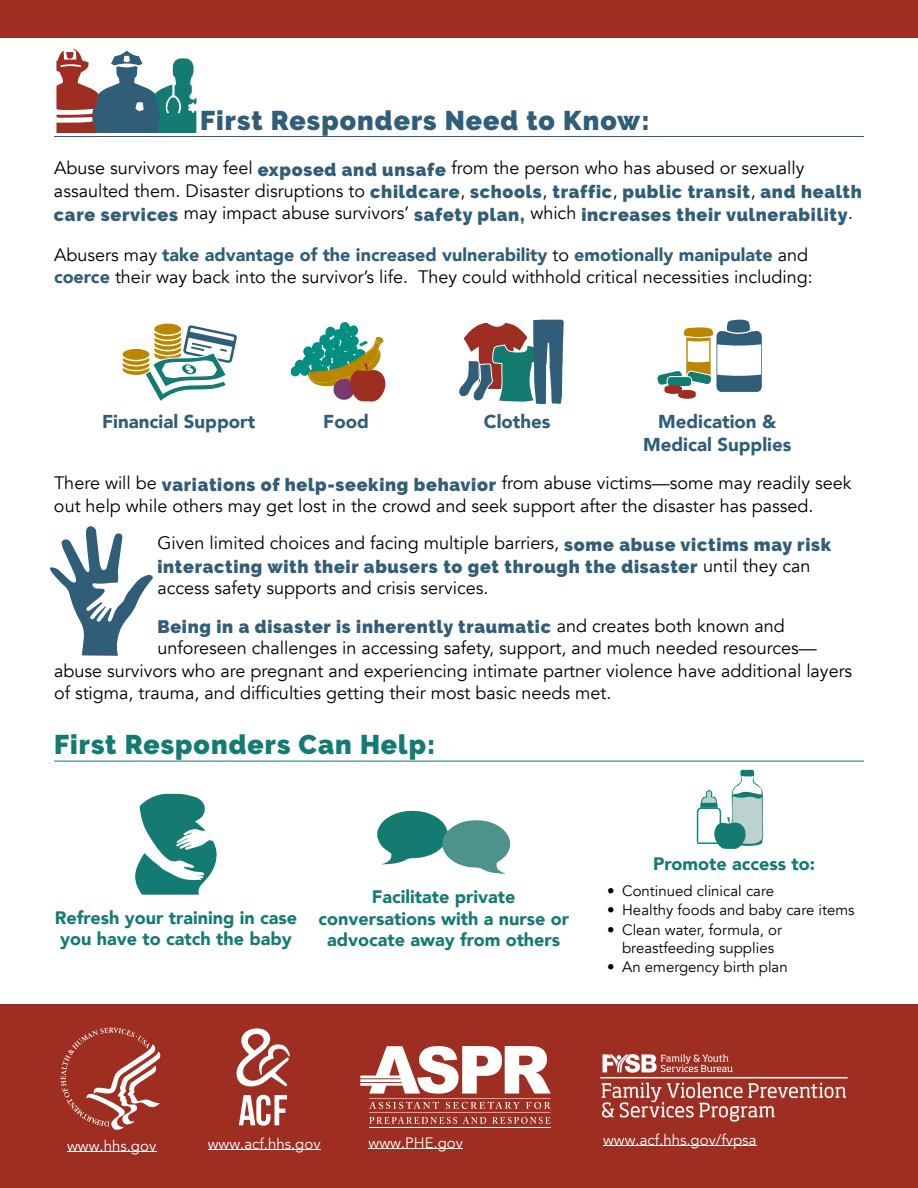
<style>
.page{position:relative;width:918px;height:1188px;background:#fff}
.page>*{position:absolute;margin:0;border:0;box-sizing:border-box;transform-origin:0 0}
.t1{font:900 27px "Raleway";letter-spacing:.04em;color:#305d78}
.t2{font:900 27px "Raleway";letter-spacing:.04em;color:#147b73}
.t3{font:900 18.6px/22.4px "Avenir";color:#305d78;text-align:center}
.t4{font:18px/23.2px "Avenir";color:#000}
.t5{font:900 18px/24px "Raleway";letter-spacing:.04em;color:#305d78}
.t6{font:900 18px/21.6px "Avenir";color:#147b73}
.t7{font:15px/18px "Avenir";color:#000;text-align:center}
.t8{font:15px "Avenir";color:#fff}
.s1{font-family:"Raleway";font-weight:900;color:#305d78}
.s2{font-weight:900;color:#305d78}
.s3{font-family:"Avenir";font-weight:400;color:#000}
</style>
<div class="page">
<div style="left:0;top:0;width:918px;height:38px;background:#9d2e21"></div>
<hr style="left:54px;top:136px;width:810px;height:1px;background:#305d78">
<hr style="left:54px;top:761px;width:810px;height:1px;background:#147b73">
<div style="left:0;top:1004px;width:918px;height:184px;background:#9d2e21"></div>
<svg style="left:56px;top:49px;width:141px;height:84px"></svg>
<svg style="left:123px;top:323px;width:114px;height:78px"></svg>
<svg style="left:291px;top:322px;width:94px;height:80px"></svg>
<svg style="left:459px;top:320px;width:105px;height:84px"></svg>
<svg style="left:657px;top:320px;width:105px;height:79px"></svg>
<svg style="left:50px;top:526px;width:103px;height:130px"></svg>
<svg style="left:135px;top:794px;width:82px;height:101px"></svg>
<svg style="left:377px;top:810px;width:133px;height:64px"></svg>
<svg style="left:696px;top:770px;width:67px;height:79px"></svg>
<svg style="left:61px;top:1028px;width:100px;height:102px"></svg>
<hr style="left:67px;top:1151px;width:89px;height:1px;background:#fff">
<svg style="left:239px;top:1095px;width:48px;height:31px"></svg>
<svg style="left:237px;top:1028px;width:53px;height:58px"></svg>
<hr style="left:208px;top:1149px;width:113px;height:1px;background:#fff">
<hr style="left:369px;top:1127px;width:182px;height:1px;background:#fff">
<svg style="left:360px;top:1046px;width:191px;height:78px"></svg>
<hr style="left:369px;top:1148px;width:94px;height:1px;background:#fff">
<img style="left:601px;top:1054px;width:247px;height:68px">
<hr style="left:603px;top:1145px;width:153px;height:1px;background:#fff">
<h2 class="t1" style="left:200px;top:105px;width:451px">First Responders Need to Know:</h2>
<p class="t4" style="left:54px;top:157px;width:809px">Abuse survivors may feel <span class="s1">exposed and unsafe</span> from the person who has abused or sexually assaulted them. Disaster disruptions to <span class="s1">childcare</span>, <span class="s1">schools</span>, <span class="s1">traffic</span>, <span class="s1">public transit</span>, <span class="s1">and health care services</span> may impact abuse survivors’ <span class="s1">safety plan,</span> which <span class="s1">increases their vulnerability</span>.</p>
<p class="t4" style="left:54px;top:244px;width:760px;line-height:22.5px">Abusers may <span class="s2">take advantage of the increased vulnerability</span> to <span class="s2">emotionally manipulate</span> and <span class="s2">coerce</span> their way back into the survivor’s life. They could withhold critical necessities including:</p>
<p class="t3" style="left:102px;top:410px;width:155px">Financial Support</p>
<p class="t3" style="left:323px;top:410px;width:47px">Food</p>
<p class="t3" style="left:484px;top:410px;width:68px">Clothes</p>
<p class="t3" style="left:643px;top:410px;width:150px">Medication &amp;<br>Medical Supplies</p>
<p class="t4" style="left:54px;top:472px;width:799px;line-height:22.5px">There will be <span class="s1">variations of help-seeking behavior</span> from abuse victims—some may readily seek out help while others may get lost in the crowd and seek support after the disaster has passed.</p>
<p class="t5" style="left:157px;top:531px;width:675px"><span class="s3">Given limited choices and facing multiple barriers,</span> some abuse victims may risk interacting with their abusers to get through the disaster <span class="s3">until they can</span></p>
<p class="t4" style="left:157px;top:577px;width:333px">access safety supports and crisis services.</p>
<p class="t5" style="left:157px;top:615px;width:629px">Being in a disaster is inherently traumatic <span class="s3">and creates both known and</span></p>
<p class="t4" style="left:157px;top:637px;width:661px">unforeseen challenges in accessing safety, support, and much needed resources—</p>
<p class="t4" style="left:54px;top:659px;width:800px">abuse survivors who are pregnant and experiencing intimate partner violence have additional layers</p>
<p class="t4" style="left:54px;top:682px;width:559px">of stigma, trauma, and difficulties getting their most basic needs met.</p>
<h2 class="t2" style="left:54px;top:729px;width:383px">First Responders Can Help:</h2>
<p class="t6" style="left:55px;top:906px;width:244px">Refresh your training in case you have to catch the baby</p>
<p class="t6" style="left:318px;top:885px;width:252px;text-align:center">Facilitate private conversations with a nurse or advocate away from others</p>
<p class="t6" style="left:653px;top:853px;width:163px">Promote access to:</p>
<p class="t7" style="left:607px;top:882px;width:168px">• Continued clinical care</p>
<p class="t7" style="left:607px;top:901px;width:249px">• Healthy foods and baby care items</p>
<p class="t7" style="left:607px;top:921px;width:176px">• Clean water, formula, or breastfeeding supplies</p>
<p class="t7" style="left:607px;top:958px;width:182px">• An emergency birth plan</p>
<p class="t8" style="left:67px;top:1136px;width:91px">www.hhs.gov</p>
<p class="t8" style="left:208px;top:1135px;width:114px">www.acf.hhs.gov</p>
<p class="t8" style="left:369px;top:1133px;width:96px">www.PHE.gov</p>
<p class="t8" style="left:603px;top:1130px;width:155px">www.acf.hhs.gov/fvpsa</p>
</div>
